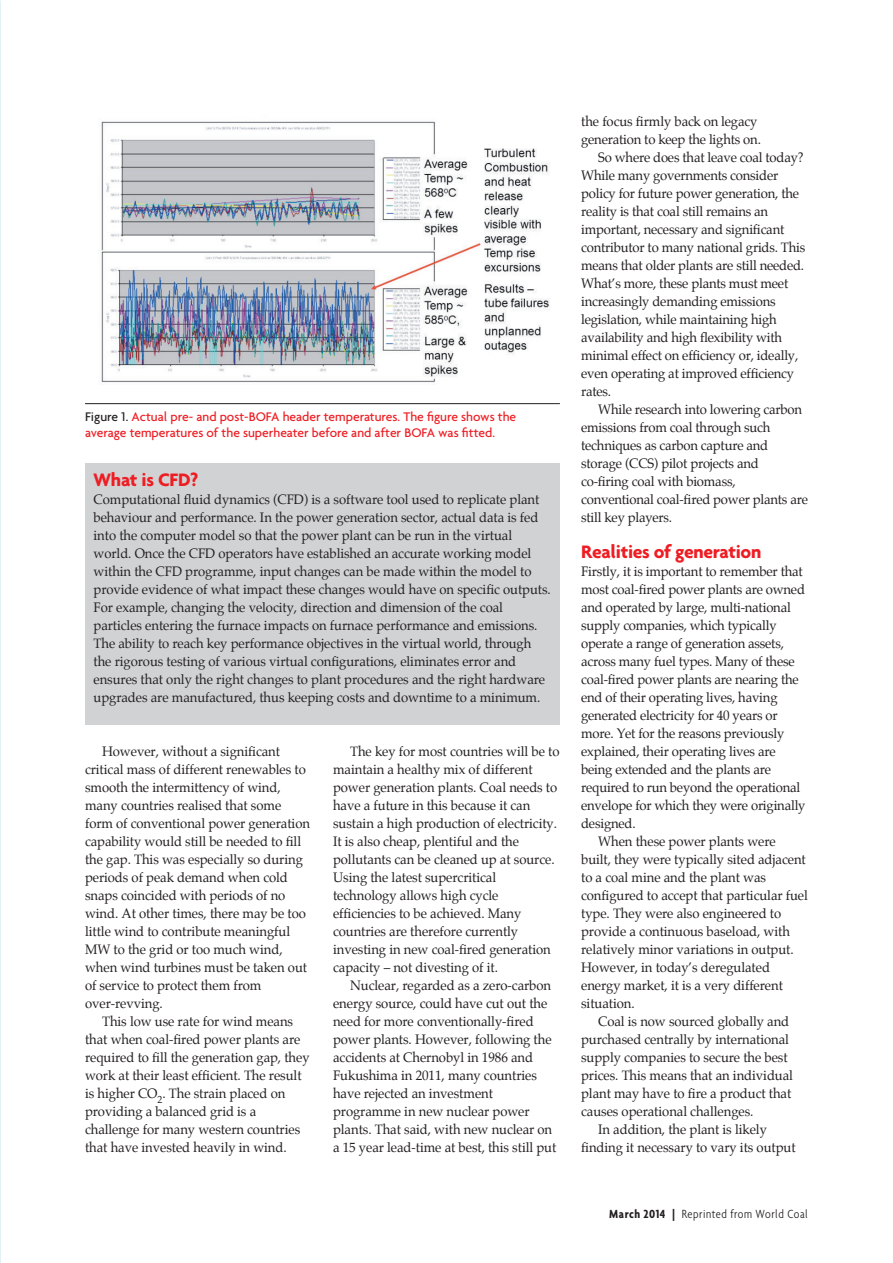
<style>
.page{position:relative;width:893px;height:1263px;background:#fff}
.page>*{position:absolute;margin:0;border:0;box-sizing:border-box;transform-origin:0 0}
.SubOne_2013_WCL{font:700 19.5px "Agenda";letter-spacing:-.015em;color:#ee1d23}
.BodyText_2013_WCL{font:13.5px/18px "Palatino";letter-spacing:-.005em;color:#231f20}
._1st_Para_2013_WCL{font:13.5px/18px "Palatino";letter-spacing:-.005em;color:#231f20}
.Caption_2013_WCL{font:500 13.5px/16.2px "Agenda";color:#ee1d23}
.t1{font:300 condensed 12.75px "Agenda";letter-spacing:.04em;color:#231f20}
.s1{color:#231f20}
.s2{font-weight:700}
.s3{font-weight:700;font-stretch:normal}
</style>
<div class="page">
<div style="left:85px;top:463px;width:475px;height:262px;background:#d1d2d4"></div>
<hr style="left:85px;top:403px;width:475px;height:1px;background:#231f20">
<img style="left:101px;top:121px;width:449px;height:262px">
<p class="Caption_2013_WCL" style="left:85px;top:408px;width:433px"><span class="s1">Figure 1.</span> Actual pre- and post-BOFA header temperatures. The figure shows the average temperatures of the superheater before and after BOFA was fitted.</p>
<p class="SubOne_2013_WCL" style="left:94px;top:468px;width:106px">What is CFD?</p>
<p class="_1st_Para_2013_WCL" style="left:94px;top:491px;width:459px">Computational fluid dynamics (CFD) is a software tool used to replicate plant behaviour and performance. In the power generation sector, actual data is fed into the computer model so that the power plant can be run in the virtual world. Once the CFD operators have established an accurate working model within the CFD programme, input changes can be made within the model to provide evidence of what impact these changes would have on specific outputs.<br>For example, changing the velocity, direction and dimension of the coal particles entering the furnace impacts on furnace performance and emissions.<br>The ability to reach key performance objectives in the virtual world, through the rigorous testing of various virtual configurations, eliminates error and ensures that only the right changes to plant procedures and the right hardware upgrades are manufactured, thus keeping costs and downtime to a minimum.</p>
<p class="BodyText_2013_WCL" style="left:85px;top:743px;width:226px;text-indent:17px">However, without a significant critical mass of different renewables to smooth the intermittency of wind, many countries realised that some form of conventional power generation capability would still be needed to fill the gap. This was especially so during periods of peak demand when cold snaps coincided with periods of no wind. At other times, there may be too little wind to contribute meaningful MW to the grid or too much wind, when wind turbines must be taken out of service to protect them from over‑revving.</p>
<p class="BodyText_2013_WCL" style="left:85px;top:1013px;width:226px;text-indent:17px">This low use rate for wind means that when coal-fired power plants are required to fill the generation gap, they work at their least efficient. The result is higher CO<sub>2</sub>. The strain placed on providing a balanced grid is a challenge for many western countries that have invested heavily in wind.</p>
<p class="BodyText_2013_WCL" style="left:333px;top:743px;width:228px;text-indent:17px">The key for most countries will be to maintain a healthy mix of different power generation plants. Coal needs to have a future in this because it can sustain a high production of electricity.<br>It is also cheap, plentiful and the pollutants can be cleaned up at source.<br>Using the latest supercritical technology allows high cycle efficiencies to be achieved. Many countries are therefore currently investing in new coal-fired generation capacity – not divesting of it.</p>
<p class="BodyText_2013_WCL" style="left:333px;top:977px;width:225px;text-indent:17px">Nuclear, regarded as a zero-carbon energy source, could have cut out the need for more conventionally-fired power plants. However, following the accidents at Chernobyl in 1986 and Fukushima in 2011, many countries have rejected an investment programme in new nuclear power plants. That said, with new nuclear on a 15 year lead-time at best, this still put</p>
<p class="BodyText_2013_WCL" style="left:581px;top:113px;width:181px">the focus firmly back on legacy generation to keep the lights on.</p>
<p class="BodyText_2013_WCL" style="left:581px;top:149px;width:226px;text-indent:17px">So where does that leave coal today?<br>While many governments consider policy for future power generation, the reality is that coal still remains an important, necessary and significant contributor to many national grids. This means that older plants are still needed.<br>What’s more, these plants must meet increasingly demanding emissions legislation, while maintaining high availability and high flexibility with minimal effect on efficiency or, ideally, even operating at improved efficiency rates.</p>
<p class="BodyText_2013_WCL" style="left:581px;top:401px;width:228px;text-indent:17px">While research into lowering carbon emissions from coal through such techniques as carbon capture and storage (CCS) pilot projects and co-firing coal with biomass, conventional coal-fired power plants are still key players.</p>
<p class="SubOne_2013_WCL" style="left:581px;top:540px;width:182px">Realities of generation</p>
<p class="_1st_Para_2013_WCL" style="left:581px;top:563px;width:226px">Firstly, it is important to remember that most coal-fired power plants are owned and operated by large, multi-national supply companies, which typically operate a range of generation assets, across many fuel types. Many of these coal-fired power plants are nearing the end of their operating lives, having generated electricity for 40 years or more. Yet for the reasons previously explained, their operating lives are being extended and the plants are required to run beyond the operational envelope for which they were originally designed.</p>
<p class="BodyText_2013_WCL" style="left:581px;top:833px;width:228px;text-indent:17px">When these power plants were built, they were typically sited adjacent to a coal mine and the plant was configured to accept that particular fuel type. They were also engineered to provide a continuous baseload, with relatively minor variations in output.<br>However, in today’s deregulated energy market, it is a very different situation.</p>
<p class="BodyText_2013_WCL" style="left:581px;top:1013px;width:213px;text-indent:17px">Coal is now sourced globally and purchased centrally by international supply companies to secure the best prices. This means that an individual plant may have to fire a product that causes operational challenges.</p>
<p class="BodyText_2013_WCL" style="left:581px;top:1121px;width:216px;text-indent:17px">In addition, the plant is likely finding it necessary to vary its output</p>
<p class="t1" style="left:609px;top:1206px;width:200px"><span class="s2">March 2014</span> <span class="s3">|</span> Reprinted from World Coal</p>
</div>
